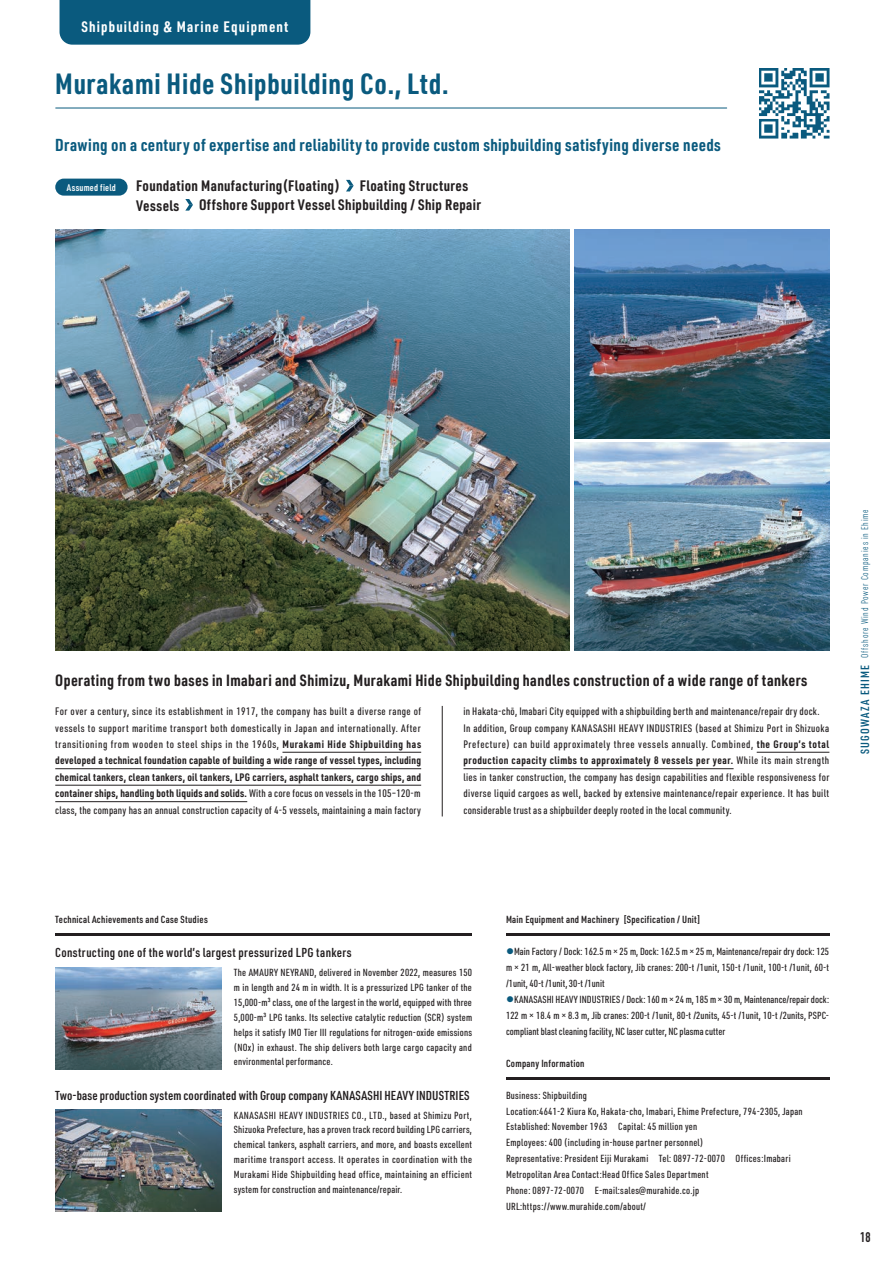
<style>
.page{position:relative;width:893px;height:1263px;background:#fff}
.page>*{position:absolute;margin:0;border:0;box-sizing:border-box;transform-origin:0 0}
.t1{font:700 28.65px "URWDIN Cond";letter-spacing:.025em;color:#0a5a7e}
.t2{font:700 16.95px "URWDIN Cond";letter-spacing:.025em;color:#0a5a7e}
.t3{font:700 15.9px "URWDIN Cond";letter-spacing:.025em;color:#231f20}
.t4{font:700 14.85px "URWDIN Cond";letter-spacing:.025em;color:#231f20}
.t5{font:700 14.85px "URWDIN Cond";letter-spacing:.075em;color:#fff}
.t6{font:700 13.8px "DIN Condensed";color:#231f20}
.t7{font:600 12.75px "URWDIN Cond";letter-spacing:.02em;color:#231f20}
.t8{font:500 10.65px/16.5px "URWDIN Cond";letter-spacing:.03em;color:#231f20;text-align:justify}
.t9{font:500 10.05px/14.9px "URWDIN Cond";letter-spacing:.025em;color:#231f20;text-align:justify}
.t10{font:500 10.05px/15.9px "URWDIN Cond";letter-spacing:.005em;color:#231f20}
.t11{font:600 10.05px "URWDIN Cond";letter-spacing:.025em;color:#231f20}
.t12{font:300 9.6px "URWDIN Cond";letter-spacing:.075em;color:#0a5a7e}
.t13{font:600 9.6px "URWDIN Cond";letter-spacing:.025em;color:#fff}
.s1{font-weight:700}
.s2{font-weight:600;font-size:11.7px}
.s3{font-family:"Yu Go Pr 6 N";font-weight:600;color:#0a5a7e}
</style>
<div class="page">
<img style="left:759px;top:68px;width:70px;height:70px">
<img style="left:55px;top:967px;width:166px;height:102px">
<img style="left:55px;top:1110px;width:166px;height:102px">
<img style="left:574px;top:442px;width:255px;height:209px">
<img style="left:574px;top:230px;width:255px;height:208px">
<img style="left:55px;top:230px;width:515px;height:421px">
<hr style="left:55px;top:933px;width:417px;height:2px;background:#231f20">
<svg style="left:346px;top:180px;width:8px;height:11px"></svg>
<svg style="left:185px;top:199px;width:8px;height:12px"></svg>
<div style="left:55px;top:179px;width:73px;height:17px;background:#0a5a7e;border-radius:9px"></div>
<hr style="left:56px;top:108px;width:671px;height:1px;background:#0a5a7e">
<div style="left:60px;top:0;width:250px;height:45px;background:#0a5a7e"></div>
<hr style="left:506px;top:933px;width:323px;height:2px;background:#231f20">
<hr style="left:506px;top:1077px;width:323px;height:2px;background:#231f20">
<hr style="left:282px;top:752px;width:139px;height:1px;background:#231f20">
<hr style="left:55px;top:768px;width:366px;height:1px;background:#231f20">
<hr style="left:55px;top:785px;width:366px;height:1px;background:#231f20">
<hr style="left:55px;top:801px;width:192px;height:1px;background:#231f20">
<hr style="left:757px;top:752px;width:72px;height:1px;background:#231f20">
<hr style="left:463px;top:768px;width:271px;height:1px;background:#231f20">
<hr style="left:442px;top:706px;width:1px;height:110px;background:#231f20">
<h3 class="t5" style="left:82px;top:17px;width:208px">Shipbuilding &amp; Marine Equipment</h3>
<h1 class="t1" style="left:55px;top:65px;width:395px">Murakami Hide Shipbuilding Co., Ltd.</h1>
<h2 class="t2" style="left:55px;top:133px;width:667px">Drawing on a century of expertise and reliability to provide custom shipbuilding satisfying diverse needs</h2>
<p class="t13" style="left:67px;top:181px;width:51px">Assumed field</p>
<h3 class="t4" style="left:136px;top:176px;width:205px">Foundation Manufacturing(Floating)</h3>
<h3 class="t4" style="left:360px;top:176px;width:110px">Floating Structures</h3>
<h3 class="t4" style="left:136px;top:195px;width:45px">Vessels</h3>
<h3 class="t4" style="left:199px;top:195px;width:283px">Offshore Support Vessel Shipbuilding / Ship Repair</h3>
<h3 class="t3" style="left:55px;top:669px;width:754px">Operating from two bases in Imabari and Shimizu, Murakami Hide Shipbuilding handles construction of a wide range of tankers</h3>
<p class="t8" style="left:55px;top:703px;width:367px">For over a century, since its establishment in 1917, the company has built a diverse range of vessels to support maritime transport both domestically in Japan and internationally. After transitioning from wooden to steel ships in the 1960s, <span class="s1">Murakami Hide Shipbuilding has developed a technical foundation capable of building a wide range of vessel types, including chemical tankers, clean tankers, oil tankers, LPG carriers, asphalt tankers, cargo ships, and container ships, handling both liquids and solids.</span> With a core focus on vessels in the 105–120-m class, the company has an annual construction capacity of 4-5 vessels, maintaining a main factory</p>
<p class="t8" style="left:463px;top:703px;width:367px;text-align:left">in Hakata-chō, Imabari City equipped with a shipbuilding berth and maintenance/repair dry dock.<br>In addition, Group company KANASASHI HEAVY INDUSTRIES (based at Shimizu Port in Shizuoka Prefecture) can build approximately three vessels annually. Combined, <span class="s1">the Group’s total production capacity climbs to approximately 8 vessels per year.</span> While its main strength lies in tanker construction, the company has design capabilities and flexible responsiveness for diverse liquid cargoes as well, backed by extensive maintenance/repair experience. It has built considerable trust as a shipbuilder deeply rooted in the local community.</p>
<p class="t12" style="left:858px;top:754px;width:246px;rotate:-90deg"><span class="s2">SUGOWAZA EHIME</span> Offshore Wind Power Companies in Ehime</p>
<p class="t11" style="left:55px;top:912px;width:154px">Technical Achievements and Case Studies</p>
<p class="t7" style="left:55px;top:944px;width:298px">Constructing one of the world’s largest pressurized LPG tankers</p>
<p class="t9" style="left:234px;top:965px;width:240px">The AMAURY NEYRAND, delivered in November 2022, measures 150 m in length and 24 m in width. It is a pressurized LPG tanker of the 15,000-m³ class, one of the largest in the world, equipped with three 5,000-m³ LPG tanks. Its selective catalytic reduction (SCR) system helps it satisfy IMO Tier III regulations for nitrogen-oxide emissions (NOx) in exhaust. The ship delivers both large cargo capacity and environmental performance.</p>
<p class="t7" style="left:55px;top:1086px;width:416px">Two-base production system coordinated with Group company KANASASHI HEAVY INDUSTRIES</p>
<p class="t9" style="left:234px;top:1107px;width:240px">KANASASHI HEAVY INDUSTRIES CO., LTD., based at Shimizu Port, Shizuoka Prefecture, has a proven track record building LPG carriers, chemical tankers, asphalt carriers, and more, and boasts excellent maritime transport access. It operates in coordination with the Murakami Hide Shipbuilding head office, maintaining an efficient system for construction and maintenance/repair.</p>
<p class="t11" style="left:506px;top:912px;width:196px">Main Equipment and Machinery [Specification / Unit]</p>
<p class="t10" style="left:505px;top:943px;width:326px"><span class="s3">⚫</span>Main Factory / Dock: 162.5 m × 25 m, Dock: 162.5 m × 25 m, Maintenance/repair dry dock: 125 m × 21 m, All-weather block factory, Jib cranes: 200-t /1unit, 150-t /1unit, 100-t /1unit, 60-t /1unit, 40-t /1unit, 30-t /1unit<br><span class="s3">⚫</span>KANASASHI HEAVY INDUSTRIES / Dock: 160 m × 24 m, 185 m × 30 m, Maintenance/repair dock:<br>122 m × 18.4 m × 8.3 m, Jib cranes: 200-t /1unit, 80-t /2units, 45-t /1unit, 10-t /2units, PSPC&shy;compliant blast cleaning facility, NC laser cutter, NC plasma cutter</p>
<p class="t11" style="left:506px;top:1056px;width:80px">Company Information</p>
<p class="t9" style="left:506px;top:1087px;width:298px;line-height:15.9px;text-align:left">Business: Shipbuilding<br>Location:4641-2 Kiura Ko, Hakata-cho, Imabari, Ehime Prefecture, 794-2305, Japan Established: November 1963 Capital: 45 million yen<br>Employees: 400 (including in-house partner personnel)<br>Representative: President Eiji Murakami Tel: 0897-72-0070 Offices:Imabari Metropolitan Area Contact:Head Office Sales Department<br>Phone: 0897-72-0070 E-mail:sales@murahide.co.jp URL:https://www.murahide.com/about/</p>
<p class="t6" style="left:860px;top:1228px;width:12px">18</p>
</div>
